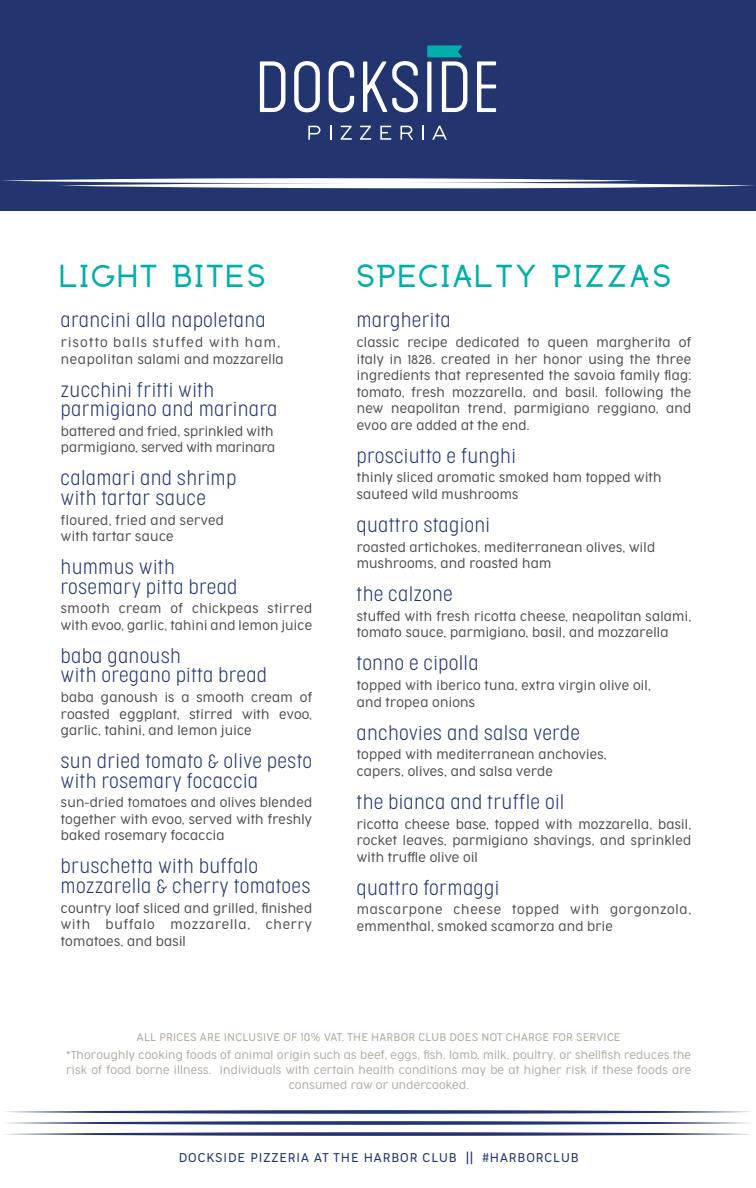
<style>
.page{position:relative;width:756px;height:1188px;background:#fff}
.page>*{position:absolute;margin:0;border:0;box-sizing:border-box;transform-origin:0 0}
.t1{font:700 25.5px "Anchorage";letter-spacing:.05em;color:#00aeaa}
.t2{font:200 18px/19.5px "Cocogoose Condensed";letter-spacing:.05em;color:#23356f}
.t3{font:300 12px/16.5px "Cocogoose Narrow";letter-spacing:.02em;color:#4d4d4f}
.t4{font:300 12px/16.5px "Cocogoose Narrow";letter-spacing:.05em;color:#4d4d4f}
.t5{font:300 12px "Cocogoose Narrow";letter-spacing:.08em;color:#23356f}
.t6{font:300 12px "Cocogoose Narrow";letter-spacing:.07em;color:#4d4d4f}
.t7{font:300 10.5px/15px "Cocogoose Narrow";letter-spacing:.02em;color:#b1aba2;text-align:center}
</style>
<div class="page">
<div style="left:0;top:0;width:756px;height:210px;background:#23356f"></div>
<svg style="left:308px;top:126px;width:12px;height:14px"></svg>
<svg style="left:330px;top:126px;width:1px;height:14px"></svg>
<svg style="left:341px;top:126px;width:11px;height:14px"></svg>
<svg style="left:360px;top:126px;width:11px;height:14px"></svg>
<svg style="left:380px;top:126px;width:11px;height:14px"></svg>
<svg style="left:400px;top:126px;width:13px;height:14px"></svg>
<svg style="left:422px;top:126px;width:2px;height:14px"></svg>
<svg style="left:432px;top:126px;width:15px;height:14px"></svg>
<svg style="left:260px;top:61px;width:25px;height:51px"></svg>
<svg style="left:294px;top:61px;width:26px;height:51px"></svg>
<svg style="left:329px;top:61px;width:25px;height:51px"></svg>
<svg style="left:363px;top:61px;width:55px;height:51px"></svg>
<svg style="left:477px;top:61px;width:19px;height:51px"></svg>
<svg style="left:427px;top:45px;width:40px;height:67px"></svg>
<svg style="left:1px;top:178px;width:754px;height:10px"></svg>
<svg style="left:5px;top:1110px;width:746px;height:4px"></svg>
<svg style="left:7px;top:1121px;width:742px;height:4px"></svg>
<svg style="left:5px;top:1132px;width:746px;height:4px"></svg>
<h1 class="t1" style="left:61px;top:258px;width:208px">LIGHT BITES</h1>
<h1 class="t1" style="left:357px;top:258px;width:318px">SPECIALTY PIZZAS</h1>
<h2 class="t2" style="left:61px;top:311px;width:206px">arancini alla napoletana</h2>
<p class="t4" style="left:61px;top:334px;width:224px">risotto balls stuffed with ham, neapolitan salami and mozzarella</p>
<h2 class="t2" style="left:61px;top:380px;width:218px">zucchini fritti with parmigiano and marinara</h2>
<p class="t3" style="left:61px;top:423px;width:216px">battered and fried, sprinkled with parmigiano, served with marinara</p>
<h2 class="t2" style="left:61px;top:469px;width:177px">calamari and shrimp with tartar sauce</h2>
<p class="t3" style="left:61px;top:512px;width:165px">floured, fried and served with tartar sauce</p>
<h2 class="t2" style="left:61px;top:558px;width:178px">hummus with rosemary pitta bread</h2>
<p class="t3" style="left:61px;top:601px;width:253px">smooth cream of chickpeas stirred with evoo, garlic, tahini and lemon juice</p>
<h2 class="t2" style="left:61px;top:646px;width:208px">baba ganoush<br>with oregano pitta bread</h2>
<p class="t3" style="left:61px;top:689px;width:253px;text-align:justify">baba ganoush is a smooth cream of roasted eggplant, stirred with evoo, garlic, tahini, and lemon juice</p>
<h2 class="t2" style="left:61px;top:752px;width:253px">sun dried tomato &amp; olive pesto with rosemary focaccia</h2>
<p class="t3" style="left:61px;top:795px;width:253px;text-align:justify">sun-dried tomatoes and olives blended together with evoo, served with freshly baked rosemary focaccia</p>
<h2 class="t2" style="left:61px;top:857px;width:251px">bruschetta with buffalo mozzarella &amp; cherry tomatoes</h2>
<p class="t3" style="left:61px;top:900px;width:253px">country loaf sliced and grilled, finished with</p>
<p class="t6" style="left:106px;top:917px;width:51px">buffalo</p>
<p class="t6" style="left:170px;top:917px;width:81px">mozzarella,</p>
<p class="t3" style="left:266px;top:916px;width:48px">cherry</p>
<p class="t3" style="left:61px;top:933px;width:127px">tomatoes, and basil</p>
<h2 class="t2" style="left:357px;top:311px;width:95px">margherita</h2>
<p class="t3" style="left:357px;top:334px;width:336px;text-align:justify">classic recipe dedicated to queen margherita of italy in 1826. created in her honor using the three ingredients that represented the savoia family flag: tomato, fresh mozzarella, and basil. following the new neapolitan trend, parmigiano reggiano, and evoo are added at the end.</p>
<h2 class="t2" style="left:357px;top:446px;width:160px">prosciutto e funghi</h2>
<p class="t3" style="left:357px;top:470px;width:306px">thinly sliced aromatic smoked ham topped with sauteed wild mushrooms</p>
<h2 class="t2" style="left:357px;top:515px;width:135px">quattro stagioni</h2>
<p class="t3" style="left:357px;top:539px;width:300px">roasted artichokes, mediterranean olives, wild mushrooms, and roasted ham</p>
<h2 class="t2" style="left:357px;top:585px;width:97px">the calzone</h2>
<p class="t3" style="left:357px;top:608px;width:336px">stuffed with fresh ricotta cheese, neapolitan salami, tomato sauce, parmigiano, basil, and mozzarella</p>
<h2 class="t2" style="left:357px;top:654px;width:123px">tonno e cipolla</h2>
<p class="t3" style="left:357px;top:677px;width:296px">topped with iberico tuna, extra virgin olive oil, and tropea onions</p>
<h2 class="t2" style="left:357px;top:723px;width:225px">anchovies and salsa verde</h2>
<p class="t3" style="left:357px;top:747px;width:251px">topped with mediterranean anchovies, capers, olives, and salsa verde</p>
<h2 class="t2" style="left:357px;top:792px;width:209px">the bianca and truffle oil</h2>
<p class="t3" style="left:357px;top:816px;width:336px;text-align:justify">ricotta cheese base, topped with mozzarella, basil, rocket leaves, parmigiano shavings, and sprinkled with truffle olive oil</p>
<h2 class="t2" style="left:357px;top:878px;width:144px">quattro formaggi</h2>
<p class="t4" style="left:357px;top:902px;width:336px">mascarpone cheese topped with gorgonzola, emmenthal, smoked scamorza and brie</p>
<p class="t7" style="left:137px;top:1030px;width:485px">ALL PRICES ARE INCLUSIVE OF 10% VAT. THE HARBOR CLUB DOES NOT CHARGE FOR SERVICE</p>
<p class="t7" style="left:66px;top:1047px;width:627px">*Thoroughly cooking foods of animal origin such as beef, eggs, fish, lamb, milk, poultry, or shellfish reduces the risk of food borne illness. Individuals with certain health conditions may be at higher risk if these foods are consumed raw or undercooked.</p>
<p class="t5" style="left:179px;top:1150px;width:401px">DOCKSIDE PIZZERIA AT THE HARBOR CLUB || #HARBORCLUB</p>
</div>
